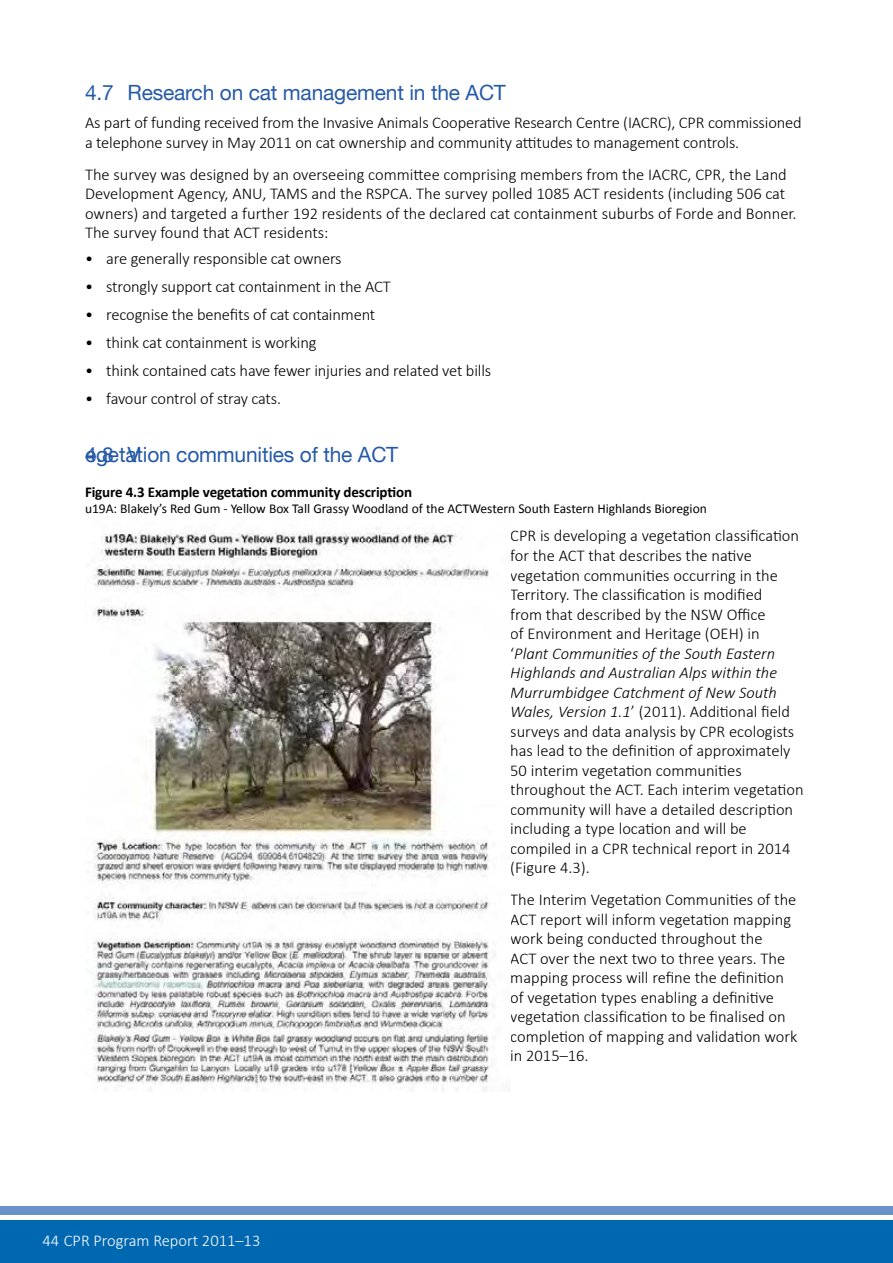
<style>
.page{position:relative;width:893px;height:1263px;background:#fff}
.page>*{position:absolute;margin:0;border:0;box-sizing:border-box;transform-origin:0 0}
.t1{font:21px "Helvetica Neue LT";letter-spacing:-.01em;color:#255aa8}
.P2{font:300 16.5px/19.5px "Calibri";color:#000}
.P2-2{font:300 16.5px "Calibri";letter-spacing:-.02em;color:#000}
.t2{font:300 16.5px "Calibri";color:#fff}
.Figure_Headings{font:700 15px "Calibri";letter-spacing:-.01em;color:#000}
.t3{font:13.5px "Calibri";color:#000}
.s1{font-style:italic}
</style>
<div class="page">
<div style="left:0;top:1220px;width:893px;height:43px;background:#0067b1"></div>
<div style="left:0;top:1206px;width:893px;height:9px;background:#6792ca"></div>
<img style="left:92px;top:527px;width:403px;height:564px">
<h2 class="t1" style="left:85px;top:80px;width:422px">4.7 Research on cat management in the ACT</h2>
<p class="P2" style="left:85px;top:113px;width:718px">As part of funding received from the Invasive Animals Cooperative Research Centre (IACRC), CPR commissioned a telephone survey in May 2011 on cat ownership and community attitudes to management controls.</p>
<p class="P2" style="left:85px;top:164px;width:713px">The survey was designed by an overseeing committee comprising members from the IACRC, CPR, the Land Development Agency, ANU, TAMS and the RSPCA. The survey polled 1085 ACT residents (including 506 cat owners) and targeted a further 192 residents of the declared cat containment suburbs of Forde and Bonner.<br>The survey found that ACT residents:</p>
<p class="P2" style="left:85px;top:249px;width:258px">• are generally responsible cat owners</p>
<p class="P2" style="left:85px;top:277px;width:307px">• strongly support cat containment in the ACT</p>
<p class="P2" style="left:85px;top:305px;width:292px">• recognise the benefits of cat containment</p>
<p class="P2" style="left:85px;top:333px;width:233px">• think cat containment is working</p>
<p class="P2" style="left:85px;top:361px;width:408px">• think contained cats have fewer injuries and related vet bills</p>
<p class="P2-2" style="left:85px;top:388px;width:198px">• favour control of stray cats.</p>
<h2 class="t1" style="left:85px;top:442px;width:315px">egetation communities of the ACT</h2>
<h2 class="t1" style="left:128px;top:442px;width:14px">V</h2>
<h6 class="Figure_Headings" style="left:85px;top:483px;width:329px">Figure 4.3 Example vegetation community description</h6>
<p class="t3" style="left:85px;top:500px;width:623px">u19A: Blakely’s Red Gum - Yellow Box Tall Grassy Woodland of the ACTWestern South Eastern Highlands Bioregion</p>
<p class="P2" style="left:510px;top:526px;width:295px">CPR is developing a vegetation classification for the ACT that describes the native vegetation communities occurring in the Territory. The classification is modified<br>from that described by the NSW Office<br>of Environment and Heritage (OEH) in<br>‘<span class="s1">Plant Communities of the South Eastern Highlands and Australian Alps within the Murrumbidgee Catchment of New South Wales, Version 1.1</span>’ (2011). Additional field surveys and data analysis by CPR ecologists has lead to the definition of approximately 50 interim vegetation communities throughout the ACT. Each interim vegetation community will have a detailed description including a type location and will be compiled in a CPR technical report in 2014 (Figure 4.3).</p>
<p class="P2" style="left:510px;top:890px;width:289px">The Interim Vegetation Communities of the ACT report will inform vegetation mapping work being conducted throughout the<br>ACT over the next two to three years. The mapping process will refine the definition of vegetation types enabling a definitive vegetation classification to be finalised on completion of mapping and validation work in 2015–16.</p>
<h2 class="t1" style="left:85px;top:442px;width:30px">4.8</h2>
<p class="t2" style="left:43px;top:1230px;width:219px">44 CPR Program Report 2011–13</p>
</div>
